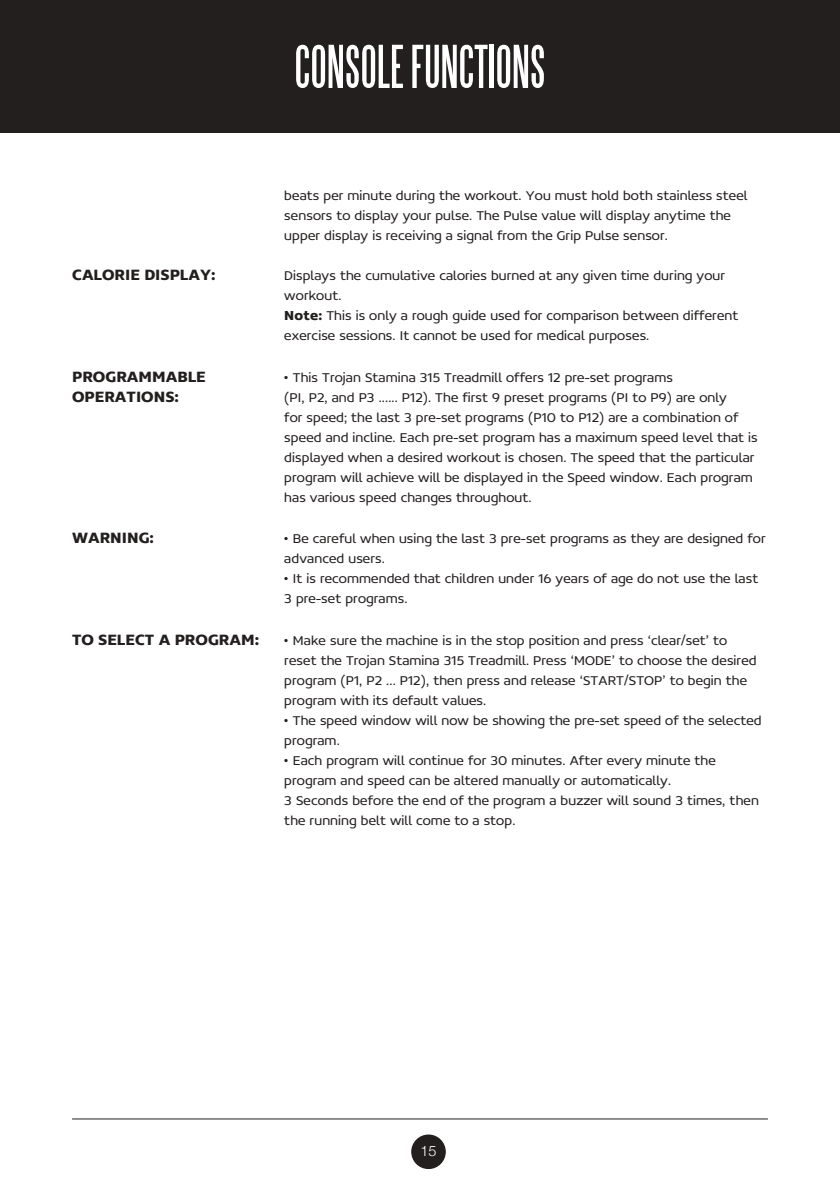
<style>
.page{position:relative;width:840px;height:1191px;background:#fff}
.page>*{position:absolute;margin:0;border:0;box-sizing:border-box;transform-origin:0 0}
.t1{font:54px "Steelfish";color:#fff}
.t2{font:700 16px "Concord";color:#241f1f}
.t3{font:300 14.4px "Helvetica Neue";color:#fff}
.t4{font:300 14px/20px "Concord";letter-spacing:.01em;color:#241f1f}
.s1{font-weight:700}
</style>
<div class="page">
<div style="left:411px;top:1135px;width:34px;height:33px;background:#241f1f;border-radius:50%"></div>
<div style="left:411px;top:1134px;width:34px;height:35px;border:1px solid #241f1f;border-radius:50%"></div>
<div style="left:0;top:0;width:839px;height:133px;background:#241f1f"></div>
<hr style="left:72px;top:1118px;width:695px;height:1px;background:#241f1f">
<h1 class="t1" style="left:294px;top:38px;width:252px">CONSOLE FUNCTIONS</h1>
<p class="t4" style="left:284px;top:185px;width:464px">beats per minute during the workout. You must hold both stainless steel sensors to display your pulse. The Pulse value will display anytime the upper display is receiving a signal from the Grip Pulse sensor.</p>
<p class="t2" style="left:72px;top:265px;width:145px">CALORIE DISPLAY:</p>
<p class="t4" style="left:284px;top:265px;width:455px">Displays the cumulative calories burned at any given time during your workout.<br><span class="s1">Note:</span> This is only a rough guide used for comparison between different exercise sessions. It cannot be used for medical purposes.</p>
<p class="t2" style="left:72px;top:366px;width:135px">PROGRAMMABLE</p>
<p class="t4" style="left:284px;top:367px;width:390px">• This Trojan Stamina 315 Treadmill offers 12 pre-set programs</p>
<p class="t2" style="left:72px;top:386px;width:108px">OPERATIONS:</p>
<p class="t4" style="left:284px;top:387px;width:474px">(PI, P2, and P3 ...... P12). The first 9 preset programs (PI to P9) are only<br>for speed; the last 3 pre-set programs (P10 to P12) are a combination of speed and incline. Each pre-set program has a maximum speed level that is displayed when a desired workout is chosen. The speed that the particular program will achieve will be displayed in the Speed window. Each program has various speed changes throughout.</p>
<p class="t2" style="left:72px;top:528px;width:83px">WARNING:</p>
<p class="t4" style="left:284px;top:529px;width:482px">• Be careful when using the last 3 pre-set programs as they are designed for advanced users.</p>
<p class="t4" style="left:284px;top:569px;width:475px">• It is recommended that children under 16 years of age do not use the last<br>3 pre-set programs.</p>
<p class="t2" style="left:72px;top:630px;width:188px">TO SELECT A PROGRAM:</p>
<p class="t4" style="left:284px;top:630px;width:473px">• Make sure the machine is in the stop position and press ‘clear/set’ to reset the Trojan Stamina 315 Treadmill. Press ‘MODE’ to choose the desired program (P1, P2 ... P12), then press and release ‘START/STOP’ to begin the program with its default values.</p>
<p class="t4" style="left:284px;top:710px;width:478px">• The speed window will now be showing the pre-set speed of the selected program.</p>
<p class="t4" style="left:284px;top:750px;width:476px">• Each program will continue for 30 minutes. After every minute the program and speed can be altered manually or automatically.<br>3 Seconds before the end of the program a buzzer will sound 3 times, then the running belt will come to a stop.</p>
<p class="t3" style="left:420px;top:1139px;width:18px">15</p>
</div>
